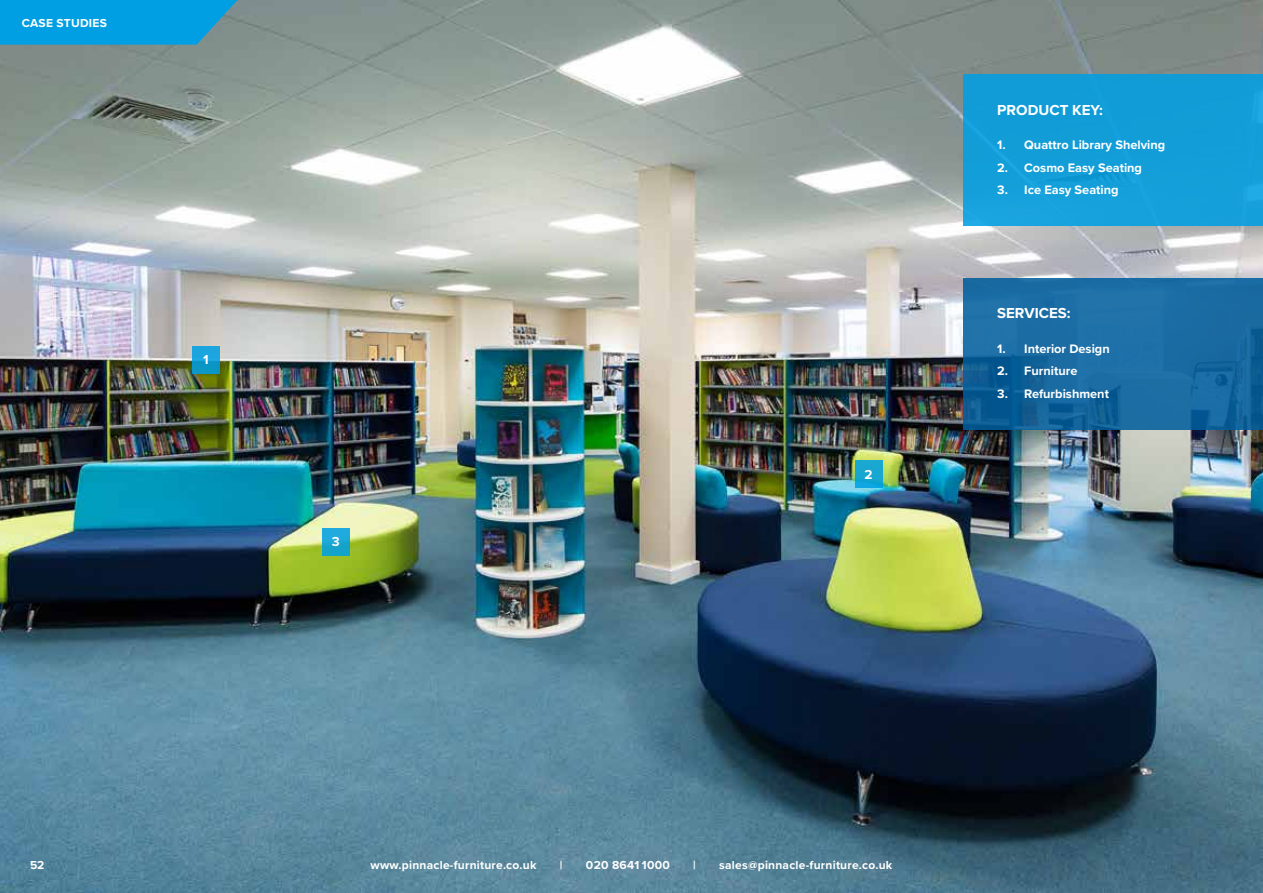
<style>
.page{position:relative;width:1263px;height:893px;background:#fff}
.page>*{position:absolute;margin:0;border:0;box-sizing:border-box;transform-origin:0 0}
.t1{font:700 15px "Proxima Nova";color:#fff}
.t2{font:700 13.5px "Proxima Nova";color:#fff}
.t3{font:700 12.75px "Proxima Nova";color:#fff}
.t4{font:700 12px "Proxima Nova";letter-spacing:.02em;color:#fff}
</style>
<div class="page">
<img style="left:0;top:0;width:1263px;height:893px">
<svg style="left:322px;top:528px;width:27px;height:27px"></svg>
<div style="left:855px;top:460px;width:27px;height:28px;background:linear-gradient(to bottom,#1da8cb,#0ea5db)"></div>
<svg style="left:192px;top:346px;width:28px;height:27px"></svg>
<svg style="left:963px;top:278px;width:300px;height:151px;background:#1769a0"></svg>
<div style="left:963px;top:74px;width:300px;height:152px;background:#129dd8"></div>
<svg style="left:0;top:0;width:238px;height:45px;background:#0b9dda"></svg>
<p class="t4" style="left:22px;top:14px;width:87px">CASE STUDIES</p>
<p class="t2" style="left:203px;top:349px;width:7px">1</p>
<p class="t2" style="left:332px;top:531px;width:9px">3</p>
<p class="t2" style="left:864px;top:464px;width:10px">2</p>
<p class="t1" style="left:997px;top:98px;width:107px">PRODUCT KEY:</p>
<p class="t3" style="left:997px;top:135px;width:170px">1. Quattro Library Shelving</p>
<p class="t3" style="left:997px;top:158px;width:146px">2. Cosmo Easy Seating</p>
<p class="t3" style="left:997px;top:180px;width:123px">3. Ice Easy Seating</p>
<p class="t1" style="left:997px;top:302px;width:75px">SERVICES:</p>
<p class="t3" style="left:997px;top:339px;width:114px">1. Interior Design</p>
<p class="t3" style="left:997px;top:361px;width:82px">2. Furniture</p>
<p class="t3" style="left:997px;top:384px;width:113px">3. Refurbishment</p>
<p class="t4" style="left:30px;top:856px;width:16px">52</p>
<p class="t4" style="left:371px;top:856px;width:167px">www.pinnacle-furniture.co.uk</p>
<p class="t4" style="left:560px;top:856px;width:4px">|</p>
<p class="t4" style="left:586px;top:856px;width:85px">020 8641 1000</p>
<p class="t4" style="left:693px;top:856px;width:4px">|</p>
<p class="t4" style="left:719px;top:856px;width:175px">sales@pinnacle-furniture.co.uk</p>
</div>
